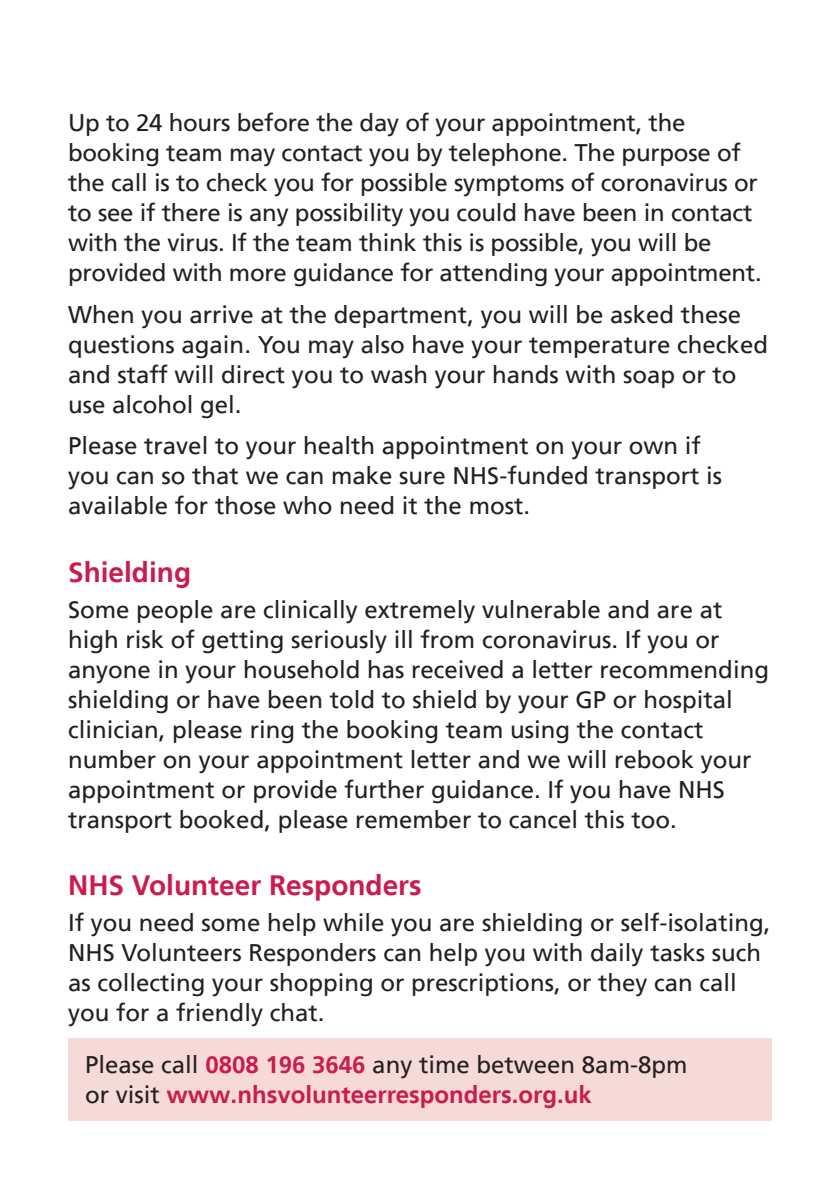
<style>
.page{position:relative;width:840px;height:1191px;background:#fff}
.page>*{position:absolute;margin:0;border:0;box-sizing:border-box;transform-origin:0 0}
.Main_Headings{font:700 28px "Frutiger LT";color:#cb1c4e}
.Body_Text{font:24px/30px "Frutiger LT";color:#231f20}
.Body_Text-2{font:700 24px/30px "Frutiger LT";color:#cb1c4e}
.s1{font-weight:400;color:#231f20}
</style>
<div class="page">
<div style="left:68px;top:1038px;width:703px;height:82px;background:#f5dad7"></div>
<p class="Body_Text" style="left:68px;top:108px;width:694px">Up to 24 hours before the day of your appointment, the booking team may contact you by telephone. The purpose of the call is to check you for possible symptoms of coronavirus or to see if there is any possibility you could have been in contact with the virus. If the team think this is possible, you will be provided with more guidance for attending your appointment.</p>
<p class="Body_Text" style="left:68px;top:300px;width:701px">When you arrive at the department, you will be asked these questions again. You may also have your temperature checked and staff will direct you to wash your hands with soap or to use alcohol gel.</p>
<p class="Body_Text" style="left:68px;top:431px;width:655px">Please travel to your health appointment on your own if you can so that we can make sure NHS-funded transport is available for those who need it the most.</p>
<p class="Main_Headings" style="left:68px;top:555px;width:124px">Shielding</p>
<p class="Body_Text" style="left:68px;top:594px;width:702px">Some people are clinically extremely vulnerable and are at high risk of getting seriously ill from coronavirus. If you or anyone in your household has received a letter recommending shielding or have been told to shield by your GP or hospital clinician, please ring the booking team using the contact number on your appointment letter and we will rebook your appointment or provide further guidance. If you have NHS transport booked, please remember to cancel this too.</p>
<p class="Main_Headings" style="left:68px;top:869px;width:355px">NHS Volunteer Responders</p>
<p class="Body_Text" style="left:68px;top:907px;width:703px">If you need some help while you are shielding or self-isolating, NHS Volunteers Responders can help you with daily tasks such as collecting your shopping or prescriptions, or they can call you for a friendly chat.</p>
<p class="Body_Text-2" style="left:85px;top:1049px;width:603px"><span class="s1">Please call</span> 0808 196 3646 <span class="s1">any time between 8am-8pm or visit</span> www.nhsvolunteerresponders.org.uk</p>
</div>
